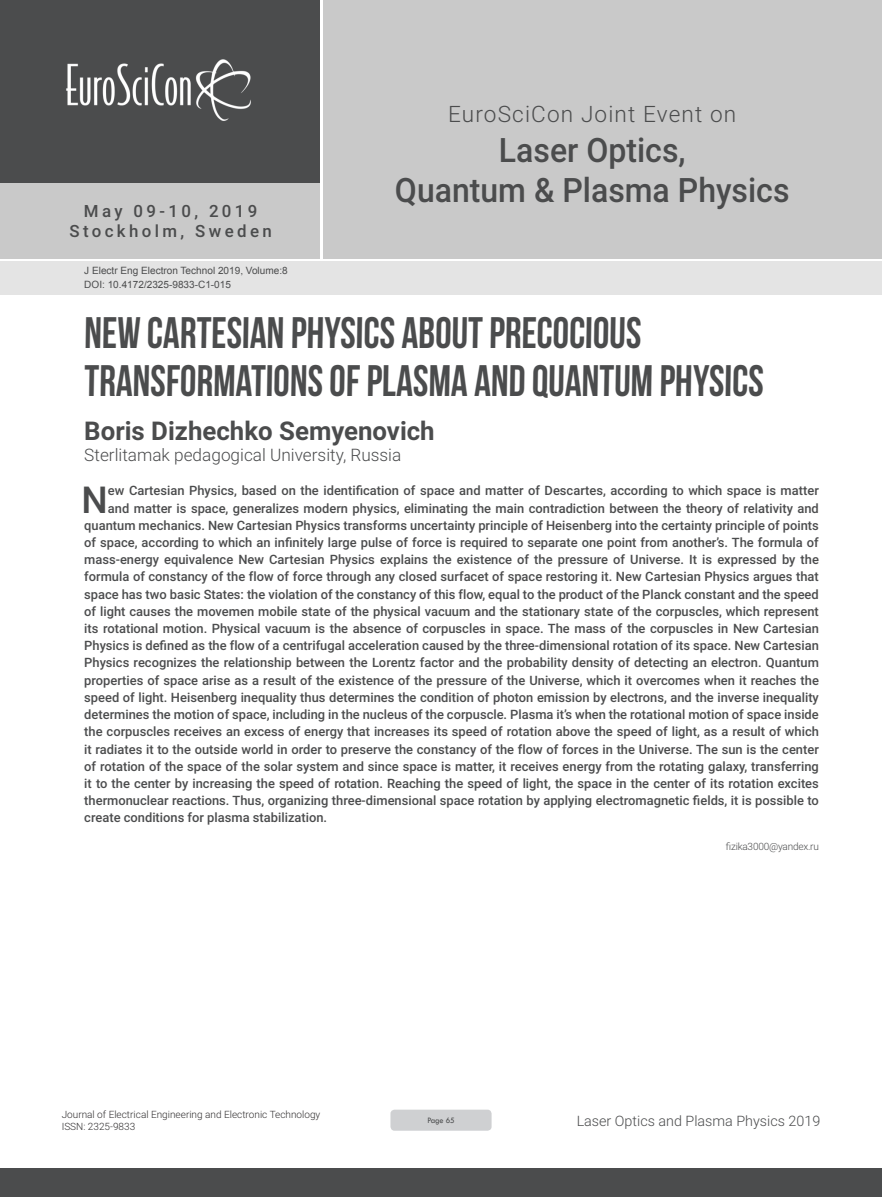
<style>
.page{position:relative;width:882px;height:1197px;background:#fff}
.page>*{position:absolute;margin:0;border:0;box-sizing:border-box;transform-origin:0 0}
.t1{font:44.1px/48.5px "Bebas Neue";color:#4b4c4d;scale:.94 1}
.Abstract{font:500 37.1px "Roboto";color:#4b4c4d}
.t2{font:500 33.6px/40.4px "Roboto";color:#4b4c4d;text-align:center;scale:.95 1}
.t3{font:700 25.9px "Roboto";color:#4b4c4d}
.t4{font:300 22.57px "Roboto";letter-spacing:.05em;color:#4b4c4d}
.t5{font:300 17.15px "Roboto";color:#4b4c4d}
.t6{font:500 16.8px/20.3px "Roboto";letter-spacing:.2em;color:#4b4c4d;text-align:center}
.t7{font:300 14.35px "Roboto";color:#4b4c4d}
.Abstract-2{font:500 12.95px "Roboto";color:#4b4c4d}
.t8{font:300 9.97px/12.1px "Roboto";color:#312f30}
.t9{font:9.97px "Arial";color:#4b4c4d}
.Biography{font:300 9.97px "Roboto";letter-spacing:-.02em;color:#4b4c4d}
.t10{font:8.58px "Tw Cen";letter-spacing:-.02em;color:#4b4c4d;scale:.95 1}
</style>
<div class="page">
<div style="left:0;top:0;width:319px;height:183px;background:#4b4c4d"></div>
<div style="left:1px;top:183px;width:319px;height:76px;background:#c9c9c9"></div>
<div style="left:323px;top:0;width:559px;height:259px;background:#c9c9c9"></div>
<img style="left:66px;top:59px;width:185px;height:62px">
<div style="left:0;top:1168px;width:882px;height:29px;background:#4b4c4d"></div>
<div style="left:1px;top:261px;width:881px;height:33px;background:#e4e4e4"></div>
<div style="left:390px;top:1110px;width:102px;height:21px;background:#cfd0d2;border-radius:4px"></div>
<p class="t6" style="left:70px;top:200px;width:204px">May 09-10, 2019<br>Stockholm, Sweden</p>
<p class="t9" style="left:84px;top:264px;width:205px">J Electr Eng Electron Technol 2019, Volume:8</p>
<p class="t9" style="left:84px;top:278px;width:148px">DOI: 10.4172/2325-9833-C1-015</p>
<h3 class="t4" style="left:448px;top:98px;width:290px">EuroSciCon Joint Event on</h3>
<h3 class="t2" style="left:395px;top:128px;width:417px">Laser Optics,<br>Quantum &amp; Plasma Physics</h3>
<p class="t1" style="left:84px;top:308px;width:725px">NEW CARTESIAN PHYSICS ABOUT PRECOCIOUS<br>TRANSFORMATIONS OF PLASMA AND QUANTUM PHYSICS</p>
<p class="t3" style="left:84px;top:413px;width:352px">Boris Dizhechko Semyenovich</p>
<p class="t5" style="left:84px;top:443px;width:319px">Sterlitamak pedagogical University, Russia</p>
<p class="Abstract" style="left:82px;top:473px;width:28px">N</p>
<p class="Abstract-2" style="left:108px;top:482px;width:712px">ew Cartesian Physics, based on the identification of space and matter of Descartes, according to which space is matter</p>
<p class="Abstract-2" style="left:108px;top:499px;width:712px">and matter is space, generalizes modern physics, eliminating the main contradiction between the theory of relativity and</p>
<p class="Abstract-2" style="left:84px;top:516px;width:736px">quantum mechanics. New Cartesian Physics transforms uncertainty principle of Heisenberg into the certainty principle of points</p>
<p class="Abstract-2" style="left:84px;top:533px;width:736px">of space, according to which an infinitely large pulse of force is required to separate one point from another’s. The formula of</p>
<p class="Abstract-2" style="left:84px;top:551px;width:736px">mass-energy equivalence New Cartesian Physics explains the existence of the pressure of Universe. It is expressed by the</p>
<p class="Abstract-2" style="left:84px;top:568px;width:736px">formula of constancy of the flow of force through any closed surfacet of space restoring it. New Cartesian Physics argues that</p>
<p class="Abstract-2" style="left:84px;top:585px;width:736px">space has two basic States: the violation of the constancy of this flow, equal to the product of the Planck constant and the speed</p>
<p class="Abstract-2" style="left:84px;top:602px;width:736px">of light causes the movemen mobile state of the physical vacuum and the stationary state of the corpuscles, which represent</p>
<p class="Abstract-2" style="left:84px;top:619px;width:736px">its rotational motion. Physical vacuum is the absence of corpuscles in space. The mass of the corpuscles in New Cartesian</p>
<p class="Abstract-2" style="left:84px;top:637px;width:736px">Physics is defined as the flow of a centrifugal acceleration caused by the three-dimensional rotation of its space. New Cartesian</p>
<p class="Abstract-2" style="left:84px;top:654px;width:736px">Physics recognizes the relationship between the Lorentz factor and the probability density of detecting an electron. Quantum</p>
<p class="Abstract-2" style="left:84px;top:671px;width:736px">properties of space arise as a result of the existence of the pressure of the Universe, which it overcomes when it reaches the</p>
<p class="Abstract-2" style="left:84px;top:688px;width:736px">speed of light. Heisenberg inequality thus determines the condition of photon emission by electrons, and the inverse inequality</p>
<p class="Abstract-2" style="left:84px;top:705px;width:736px">determines the motion of space, including in the nucleus of the corpuscle. Plasma it’s when the rotational motion of space inside</p>
<p class="Abstract-2" style="left:84px;top:723px;width:736px">the corpuscles receives an excess of energy that increases its speed of rotation above the speed of light, as a result of which</p>
<p class="Abstract-2" style="left:84px;top:740px;width:736px">it radiates it to the outside world in order to preserve the constancy of the flow of forces in the Universe. The sun is the center</p>
<p class="Abstract-2" style="left:84px;top:757px;width:736px">of rotation of the space of the solar system and since space is matter, it receives energy from the rotating galaxy, transferring</p>
<p class="Abstract-2" style="left:84px;top:774px;width:736px">it to the center by increasing the speed of rotation. Reaching the speed of light, the space in the center of its rotation excites</p>
<p class="Abstract-2" style="left:84px;top:791px;width:736px">thermonuclear reactions. Thus, organizing three-dimensional space rotation by applying electromagnetic fields, it is possible to</p>
<p class="Abstract-2" style="left:84px;top:809px;width:244px">create conditions for plasma stabilization.</p>
<p class="Biography" style="left:726px;top:839px;width:95px">fizika3000@yandex.ru</p>
<p class="t8" style="left:62px;top:1108px;width:260px">Journal of Electrical Engineering and Electronic Technology<br>ISSN: 2325-9833</p>
<p class="t7" style="left:577px;top:1110px;width:245px">Laser Optics and Plasma Physics 2019</p>
<p class="t10" style="left:427px;top:1115px;width:30px">Page 65</p>
</div>
